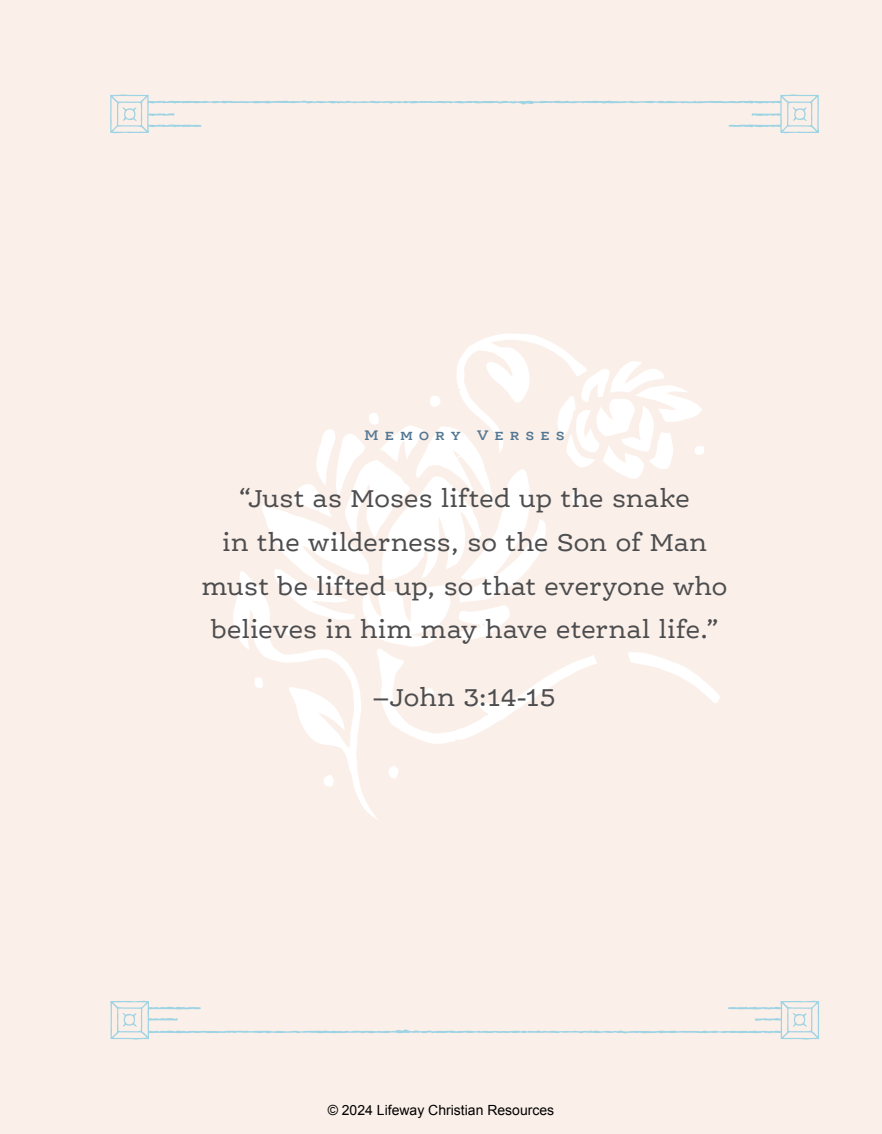
<style>
.page{position:relative;width:882px;height:1134px;background:#fbf0e9}
.page>*{position:absolute;margin:0;border:0;box-sizing:border-box;transform-origin:0 0}
.t1{font:26.25px/43.8px "Ernestine Pro";letter-spacing:-.005em;color:#4d4d4f;text-align:center}
.t2{font:600 14.88px "Ernestine Pro";letter-spacing:.405em;color:#537792}
.t3{font:14px "Arial";color:#000}
</style>
<div class="page">
<svg style="left:110px;top:94px;width:709px;height:39px"></svg>
<svg style="left:110px;top:1001px;width:709px;height:39px"></svg>
<svg style="left:233px;top:334px;width:487px;height:486px"></svg>
<p class="t2" style="left:365px;top:426px;width:202px">Memory Verses</p>
<p class="t1" style="left:202px;top:476px;width:528px">“Just as Moses lifted up the snake<br>in the wilderness, so the Son of Man must be lifted up, so that everyone who believes in him may have eternal life.”</p>
<p class="t1" style="left:373px;top:675px;width:184px">–John 3:14-15</p>
<p class="t3" style="left:328px;top:1101px;width:228px">© 2024 Lifeway Christian Resources</p>
</div>
